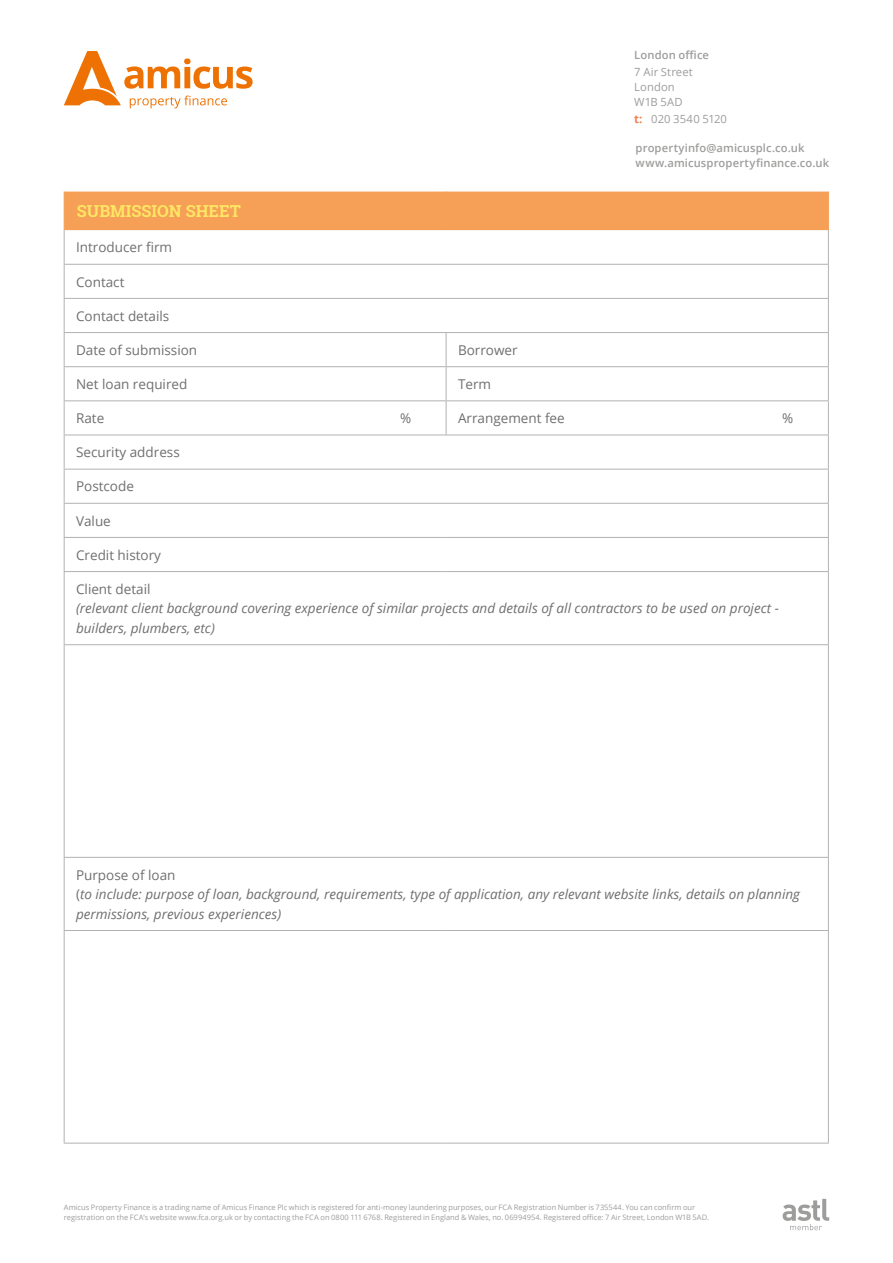
<style>
.page{position:relative;width:893px;height:1263px;background:#fff}
.page>*{position:absolute;margin:0;border:0;box-sizing:border-box;transform-origin:0 0}
.t1{font:700 16.5px "Roboto Slab";color:#ffe664}
.t2{font:italic 13.5px/19.5px "Open Sans";color:#706f6f}
.t3{font:13.5px "Open Sans";color:#706f6f}
.t4{font:600 11.25px/15px "Open Sans";letter-spacing:.01em;color:#9d9d9c}
.t5{font:11.25px/15px "Open Sans";letter-spacing:.01em;color:#9d9d9c}
.t6{font:7.5px/10.5px "Open Sans";color:#9d9d9c}
.s1{font-weight:700;color:#f27d4d}
.s2{font-style:normal}
</style>
<div class="page">
<svg style="left:783px;top:1199px;width:46px;height:31px"></svg>
<svg style="left:64px;top:51px;width:189px;height:57px"></svg>
<div style="left:65px;top:192px;width:763px;height:38px;background:#f59f57"></div>
<hr style="left:64px;top:264px;width:382px;height:1px;background:#b3b2b2">
<hr style="left:446px;top:264px;width:383px;height:1px;background:#b3b2b2">
<hr style="left:64px;top:298px;width:382px;height:1px;background:#b3b2b2">
<hr style="left:446px;top:298px;width:383px;height:1px;background:#b3b2b2">
<hr style="left:64px;top:332px;width:382px;height:1px;background:#b3b2b2">
<hr style="left:64px;top:333px;width:1px;height:33px;background:#b3b2b2">
<hr style="left:446px;top:332px;width:383px;height:1px;background:#b3b2b2">
<hr style="left:446px;top:333px;width:1px;height:33px;background:#b3b2b2">
<hr style="left:828px;top:333px;width:1px;height:33px;background:#b3b2b2">
<hr style="left:64px;top:366px;width:382px;height:1px;background:#b3b2b2">
<hr style="left:64px;top:367px;width:1px;height:33px;background:#b3b2b2">
<hr style="left:446px;top:366px;width:383px;height:1px;background:#b3b2b2">
<hr style="left:446px;top:367px;width:1px;height:33px;background:#b3b2b2">
<hr style="left:828px;top:367px;width:1px;height:33px;background:#b3b2b2">
<hr style="left:64px;top:400px;width:382px;height:1px;background:#b3b2b2">
<hr style="left:64px;top:401px;width:1px;height:34px;background:#b3b2b2">
<hr style="left:446px;top:400px;width:383px;height:1px;background:#b3b2b2">
<hr style="left:446px;top:401px;width:1px;height:34px;background:#b3b2b2">
<hr style="left:828px;top:401px;width:1px;height:34px;background:#b3b2b2">
<hr style="left:64px;top:435px;width:382px;height:1px;background:#b3b2b2">
<hr style="left:64px;top:435px;width:1px;height:34px;background:#b3b2b2">
<hr style="left:446px;top:435px;width:383px;height:1px;background:#b3b2b2">
<hr style="left:64px;top:469px;width:382px;height:1px;background:#b3b2b2">
<hr style="left:64px;top:469px;width:1px;height:34px;background:#b3b2b2">
<hr style="left:446px;top:469px;width:383px;height:1px;background:#b3b2b2">
<hr style="left:64px;top:503px;width:382px;height:1px;background:#b3b2b2">
<hr style="left:64px;top:504px;width:1px;height:33px;background:#b3b2b2">
<hr style="left:446px;top:503px;width:383px;height:1px;background:#b3b2b2">
<hr style="left:64px;top:537px;width:382px;height:1px;background:#b3b2b2">
<hr style="left:64px;top:538px;width:1px;height:33px;background:#b3b2b2">
<hr style="left:446px;top:537px;width:383px;height:1px;background:#b3b2b2">
<hr style="left:828px;top:858px;width:1px;height:72px;background:#b3b2b2">
<hr style="left:64px;top:192px;width:1px;height:38px;background:#f59f57">
<hr style="left:446px;top:192px;width:1px;height:38px;background:#f59f57">
<hr style="left:828px;top:192px;width:1px;height:38px;background:#f59f57">
<hr style="left:64px;top:858px;width:1px;height:72px;background:#b3b2b2">
<hr style="left:828px;top:435px;width:1px;height:34px;background:#b3b2b2">
<hr style="left:828px;top:469px;width:1px;height:34px;background:#b3b2b2">
<hr style="left:828px;top:504px;width:1px;height:33px;background:#b3b2b2">
<hr style="left:828px;top:538px;width:1px;height:33px;background:#b3b2b2">
<hr style="left:828px;top:230px;width:1px;height:34px;background:#b3b2b2">
<hr style="left:64px;top:265px;width:1px;height:33px;background:#b3b2b2">
<hr style="left:828px;top:265px;width:1px;height:33px;background:#b3b2b2">
<hr style="left:64px;top:299px;width:1px;height:33px;background:#b3b2b2">
<hr style="left:828px;top:299px;width:1px;height:33px;background:#b3b2b2">
<hr style="left:64px;top:230px;width:1px;height:34px;background:#b3b2b2">
<hr style="left:64px;top:571px;width:382px;height:1px;background:#b3b2b2">
<hr style="left:64px;top:572px;width:1px;height:72px;background:#b3b2b2">
<hr style="left:446px;top:571px;width:383px;height:1px;background:#b3b2b2">
<hr style="left:828px;top:572px;width:1px;height:72px;background:#b3b2b2">
<hr style="left:64px;top:644px;width:382px;height:1px;background:#b3b2b2">
<hr style="left:64px;top:645px;width:1px;height:212px;background:#b3b2b2">
<hr style="left:446px;top:644px;width:383px;height:1px;background:#b3b2b2">
<hr style="left:828px;top:645px;width:1px;height:212px;background:#b3b2b2">
<hr style="left:64px;top:857px;width:382px;height:1px;background:#b3b2b2">
<hr style="left:446px;top:857px;width:383px;height:1px;background:#b3b2b2">
<hr style="left:64px;top:930px;width:382px;height:1px;background:#b3b2b2">
<hr style="left:64px;top:931px;width:1px;height:212px;background:#b3b2b2">
<hr style="left:446px;top:930px;width:383px;height:1px;background:#b3b2b2">
<hr style="left:828px;top:931px;width:1px;height:212px;background:#b3b2b2">
<hr style="left:64px;top:1143px;width:382px;height:1px;background:#b3b2b2">
<hr style="left:446px;top:1143px;width:383px;height:1px;background:#b3b2b2">
<h3 class="t4" style="left:634px;top:47px;width:76px">London office</h3>
<h3 class="t5" style="left:634px;top:64px;width:60px">7 Air Street<br>London<br>W1B 5AD</h3>
<h3 class="t5" style="left:634px;top:111px;width:94px"><span class="s1">t:</span> 020 3540 5120</h3>
<h3 class="t4" style="left:636px;top:140px;width:195px">propertyinfo@amicusplc.co.uk www.amicuspropertyfinance.co.uk</h3>
<h1 class="t1" style="left:77px;top:200px;width:166px">SUBMISSION SHEET</h1>
<h2 class="t3" style="left:76px;top:238px;width:98px">Introducer firm</h2>
<h2 class="t3" style="left:76px;top:272px;width:50px">Contact</h2>
<h2 class="t3" style="left:76px;top:306px;width:95px">Contact details</h2>
<h2 class="t3" style="left:76px;top:341px;width:123px">Date of submission</h2>
<h2 class="t3" style="left:458px;top:341px;width:61px">Borrower</h2>
<h2 class="t3" style="left:76px;top:375px;width:113px">Net loan required</h2>
<h2 class="t3" style="left:458px;top:375px;width:35px">Term</h2>
<h2 class="t3" style="left:76px;top:409px;width:30px">Rate</h2>
<h2 class="t3" style="left:400px;top:409px;width:13px">%</h2>
<h2 class="t3" style="left:458px;top:409px;width:108px">Arrangement fee</h2>
<h2 class="t3" style="left:782px;top:409px;width:13px">%</h2>
<h2 class="t3" style="left:76px;top:443px;width:105px">Security address</h2>
<h2 class="t3" style="left:76px;top:477px;width:59px">Postcode</h2>
<h2 class="t3" style="left:76px;top:511px;width:36px">Value</h2>
<h2 class="t3" style="left:76px;top:545px;width:86px">Credit history</h2>
<h2 class="t3" style="left:76px;top:580px;width:76px">Client detail</h2>
<h2 class="t2" style="left:76px;top:598px;width:704px">(relevant client background covering experience of similar projects and details of all contractors to be used on project - builders, plumbers, etc)</h2>
<h2 class="t2" style="left:76px;top:864px;width:725px"><span class="s2">Purpose of loan<br>(</span>to include: purpose of loan, background, requirements, type of application, any relevant website links, details on planning permissions, previous experiences)</h2>
<p class="t6" style="left:64px;top:1202px;width:647px">Amicus Property Finance is a trading name of Amicus Finance Plc which is registered for anti-money laundering purposes, our FCA Registration Number is 735544. You can confirm our registration on the FCA’s website www.fca.org.uk or by contacting the FCA on 0800 111 6768. Registered in England &amp; Wales, no. 06994954. Registered office: 7 Air Street, London W1B 5AD.</p>
</div>
